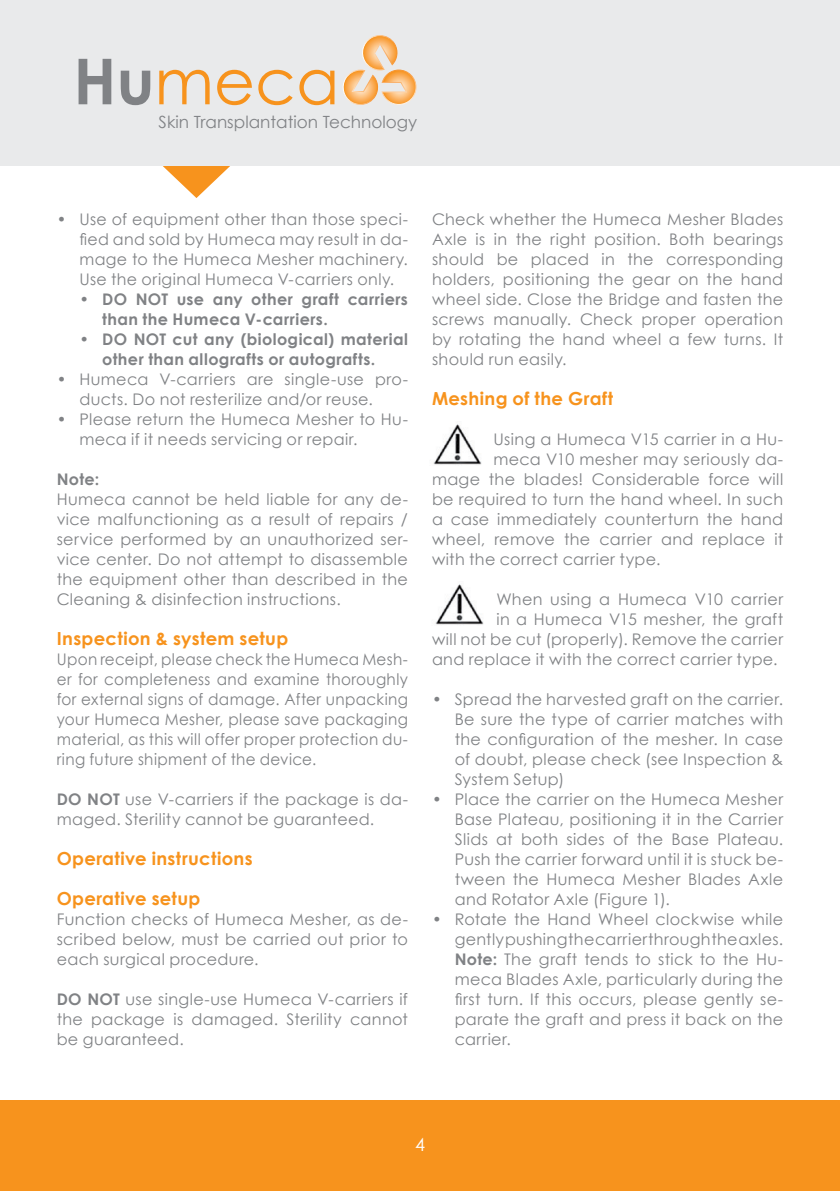
<style>
.page{position:relative;width:840px;height:1191px;background:#fff}
.page>*{position:absolute;margin:0;border:0;box-sizing:border-box;transform-origin:0 0}
.t1{font:63.2px "Century Gothic";color:#f7931d}
.t2{font:35.2px "Century Gothic";color:#f58e23}
.t3{font:700 18px "Century Gothic";letter-spacing:.02em;color:#f7931d}
.t4{font:18px "Century Gothic";color:#fff}
.t5{font:16.8px "Century Gothic";color:#808285}
.t6{font:16px/20px "Century Gothic";letter-spacing:.02em;color:#808285;text-align:justify}
.t7{font:16px/20px "Century Gothic";letter-spacing:.02em;color:#808285;text-align:justify;scale:.95 1}
.t8{font:700 16px/20px "Century Gothic";letter-spacing:.025em;color:#808285}
.s1{font-weight:700;color:#808285}
.s2{font-weight:700;color:#919398}
.s3{font-weight:700}
</style>
<div class="page">
<svg style="left:163px;top:166px;width:67px;height:32px"></svg>
<div style="left:0;top:0;width:839px;height:166px;background:#e9eaeb"></div>
<svg style="left:343px;top:35px;width:73px;height:70px"></svg>
<div style="left:0;top:1100px;width:839px;height:91px;background:#f7931d"></div>
<img style="left:433px;top:424px;width:49px;height:41px">
<img style="left:435px;top:584px;width:49px;height:41px">
<p class="t1" style="left:73px;top:43px;width:267px"><span class="s1">Hu</span>meca</p>
<p class="t2" style="left:70px;top:80px;width:149px"><span class="s2">Hu</span>meca</p>
<p class="t5" style="left:158px;top:112px;width:260px">Skin Transplantation Technology</p>
<p class="t6" style="left:79px;top:209px;width:330px;text-indent:-23px">• Use of equipment other than those speci&shy;fied and sold by Humeca may result in da&shy;mage to the Humeca Mesher machinery.<br>Use the original Humeca V-carriers only.</p>
<p class="t8" style="left:102px;top:288px;width:307px;text-indent:-23px">• DO NOT use any other graft carriers than the Humeca V-carriers.</p>
<p class="t8" style="left:102px;top:328px;width:307px;text-indent:-23px">• DO NOT cut any (biological) material other than allografts or autografts.</p>
<p class="t6" style="left:79px;top:369px;width:330px;text-indent:-23px">• Humeca V-carriers are single-use pro&shy;ducts. Do not resterilize and/or reuse.</p>
<p class="t6" style="left:79px;top:409px;width:330px;text-indent:-23px">• Please return the Humeca Mesher to Hu&shy;meca if it needs servicing or repair.</p>
<p class="t8" style="left:57px;top:468px;width:44px">Note:</p>
<p class="t6" style="left:57px;top:489px;width:352px">Humeca cannot be held liable for any de&shy;vice malfunctioning as a result of repairs / service performed by an unauthorized ser&shy;vice center. Do not attempt to disassemble the equipment other than described in the Cleaning &amp; disinfection instructions.</p>
<p class="t3" style="left:57px;top:624px;width:233px">Inspection &amp; system setup</p>
<p class="t7" style="left:57px;top:649px;width:371px">Upon receipt, please check the Humeca Mesh&shy;er for completeness and examine thoroughly for external signs of damage. After unpacking your Humeca Mesher, please save packaging material, as this will offer proper protection du&shy;ring future shipment of the device.</p>
<p class="t6" style="left:57px;top:789px;width:352px"><span class="s3">DO NOT</span> use V-carriers if the package is da&shy;maged. Sterility cannot be guaranteed.</p>
<p class="t3" style="left:57px;top:844px;width:197px">Operative instructions</p>
<p class="t3" style="left:57px;top:884px;width:145px">Operative setup</p>
<p class="t6" style="left:57px;top:909px;width:352px">Function checks of Humeca Mesher, as de&shy;scribed below, must be carried out prior to each surgical procedure.</p>
<p class="t6" style="left:57px;top:989px;width:352px"><span class="s3">DO NOT</span> use single-use Humeca V-carriers if the package is damaged. Sterility cannot be guaranteed.</p>
<p class="t6" style="left:432px;top:209px;width:352px">Check whether the Humeca Mesher Blades Axle is in the right position. Both bearings should be placed in the corresponding holders, positioning the gear on the hand wheel side. Close the Bridge and fasten the screws manually. Check proper operation by rotating the hand wheel a few turns. It should run easily.</p>
<p class="t3" style="left:432px;top:384px;width:183px">Meshing of the Graft</p>
<p class="t6" style="left:493px;top:429px;width:291px">Using a Humeca V15 carrier in a Hu-</p>
<p class="t6" style="left:493px;top:449px;width:291px">meca V10 mesher may seriously da-</p>
<p class="t6" style="left:432px;top:469px;width:352px">mage the blades! Considerable force will</p>
<p class="t6" style="left:432px;top:489px;width:352px">be required to turn the hand wheel. In such</p>
<p class="t6" style="left:432px;top:509px;width:352px">a case immediately counterturn the hand</p>
<p class="t6" style="left:432px;top:529px;width:352px">wheel, remove the carrier and replace it</p>
<p class="t6" style="left:432px;top:549px;width:230px">with the correct carrier type.</p>
<p class="t6" style="left:496px;top:589px;width:288px">When using a Humeca V10 carrier</p>
<p class="t6" style="left:496px;top:609px;width:288px">in a Humeca V15 mesher, the graft</p>
<p class="t6" style="left:432px;top:629px;width:352px">will not be cut (properly). Remove the carrier</p>
<p class="t6" style="left:432px;top:649px;width:347px">and replace it with the correct carrier type.</p>
<p class="t6" style="left:454px;top:689px;width:330px;text-indent:-23px">• Spread the harvested graft on the carrier.<br>Be sure the type of carrier matches with the configuration of the mesher. In case of doubt, please check (see Inspection &amp; System Setup)</p>
<p class="t6" style="left:454px;top:789px;width:330px;text-indent:-23px">• Place the carrier on the Humeca Mesher Base Plateau, positioning it in the Carrier Slids at both sides of the Base Plateau.<br>Push the carrier forward until it is stuck be&shy;tween the Humeca Mesher Blades Axle and Rotator Axle (Figure 1).</p>
<p class="t6" style="left:454px;top:909px;width:330px;text-indent:-23px">• Rotate the Hand Wheel clockwise while gently pushing the carrier through the axles.<br><span class="s3">Note:</span> The graft tends to stick to the Hu&shy;meca Blades Axle, particularly during the first turn. If this occurs, please gently se&shy;parate the graft and press it back on the carrier.</p>
<p class="t4" style="left:415px;top:1131px;width:11px">4</p>
</div>
